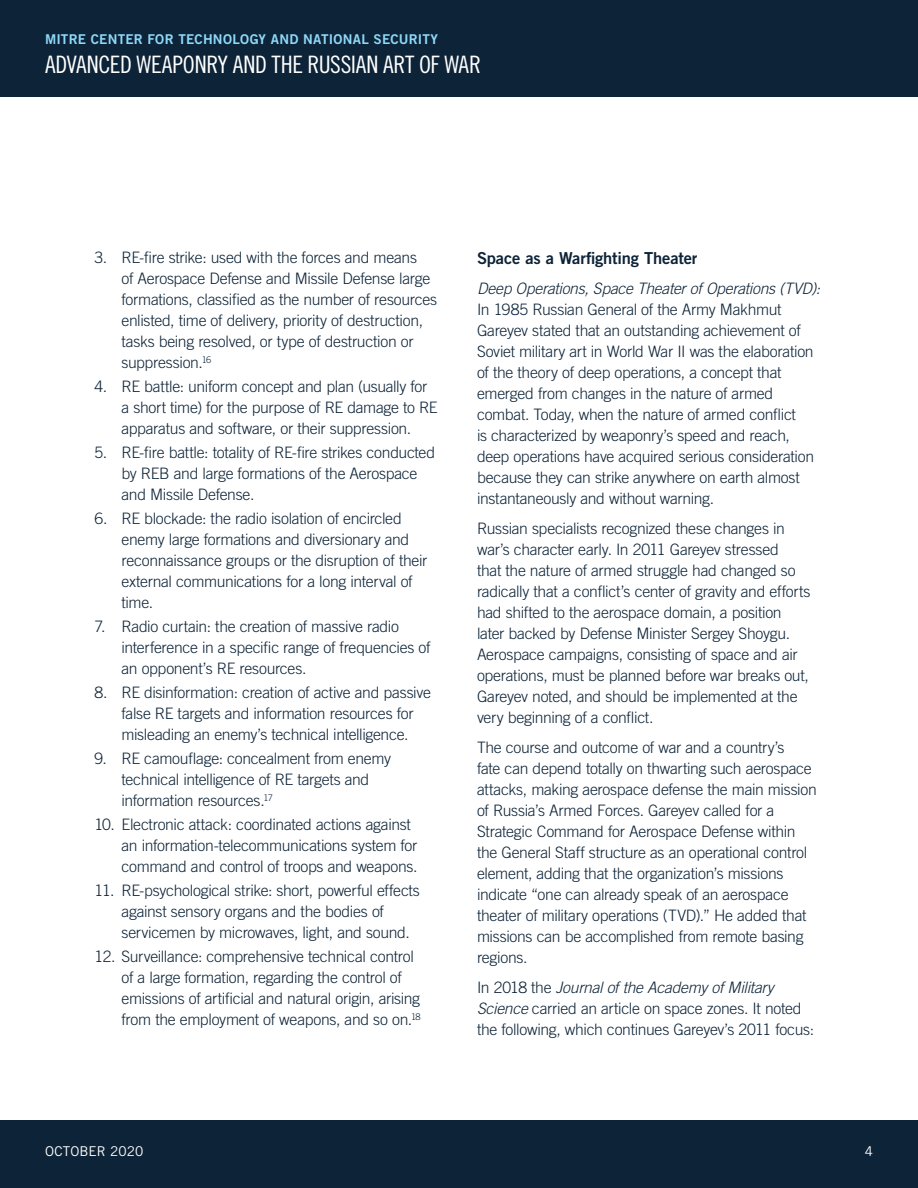
<style>
.page{position:relative;width:918px;height:1188px;background:#fff}
.page>*{position:absolute;margin:0;border:0;box-sizing:border-box;transform-origin:0 0}
.t1{font:24px "Trade Gothic LT Pro Cn 18";letter-spacing:-.01em;color:#fff}
.t2{font:16.5px "Trade Gothic LT Pro Bd 2";letter-spacing:-.01em;color:#0d2337}
.t3{font:300 15.75px/21px "Trade Gothic LT Pro";letter-spacing:-.02em;color:#0d2337}
.t4{font:italic 300 15.75px "Trade Gothic LT Pro";letter-spacing:-.015em;color:#0d2337}
.t5{font:13.5px "Trade Gothic LT Pro Bd 2";letter-spacing:.015em;color:#8ed8f8}
.t6{font:13.5px "Trade Gothic LT Pro";letter-spacing:.01em;color:#fff}
.s1{font-style:italic}
</style>
<div class="page">
<div style="left:0;top:1120px;width:918px;height:68px;background:#0d2337"></div>
<div style="left:0;top:0;width:918px;height:97px;background:#0d2337"></div>
<p class="t5" style="left:45px;top:31px;width:395px">MITRE CENTER FOR TECHNOLOGY AND NATIONAL SECURITY</p>
<h1 class="t1" style="left:45px;top:50px;width:438px">ADVANCED WEAPONRY AND THE RUSSIAN ART OF WAR</h1>
<p class="t3" style="left:121px;top:247px;width:317px;text-indent:-27px">3. RE-fire strike: used with the forces and means<br>of Aerospace Defense and Missile Defense large formations, classified as the number of resources enlisted, time of delivery, priority of destruction, tasks being resolved, or type of destruction or suppression.<sup>16</sup></p>
<p class="t3" style="left:121px;top:376px;width:318px;text-indent:-27px">4. RE battle: uniform concept and plan (usually for a short time) for the purpose of RE damage to RE apparatus and software, or their suppression.</p>
<p class="t3" style="left:121px;top:442px;width:315px;text-indent:-27px">5. RE-fire battle: totality of RE-fire strikes conducted by REB and large formations of the Aerospace and Missile Defense.</p>
<p class="t3" style="left:121px;top:508px;width:307px;text-indent:-27px">6. RE blockade: the radio isolation of encircled enemy large formations and diversionary and reconnaissance groups or the disruption of their external communications for a long interval of time.</p>
<p class="t3" style="left:122px;top:616px;width:311px;text-indent:-27px">7. Radio curtain: the creation of massive radio interference in a specific range of frequencies of an opponent’s RE resources.</p>
<p class="t3" style="left:122px;top:682px;width:311px;text-indent:-27px">8. RE disinformation: creation of active and passive false RE targets and information resources for misleading an enemy’s technical intelligence.</p>
<p class="t3" style="left:122px;top:748px;width:271px;text-indent:-27px">9. RE camouflage: concealment from enemy technical intelligence of RE targets and information resources.<sup>17</sup></p>
<p class="t3" style="left:122px;top:814px;width:298px;text-indent:-27px">10. Electronic attack: coordinated actions against an information-telecommunications system for command and control of troops and weapons.</p>
<p class="t3" style="left:122px;top:880px;width:300px;text-indent:-27px">11. RE-psychological strike: short, powerful effects against sensory organs and the bodies of servicemen by microwaves, light, and sound.</p>
<p class="t3" style="left:122px;top:946px;width:301px;text-indent:-27px">12. Surveillance: comprehensive technical control of a large formation, regarding the control of emissions of artificial and natural origin, arising from the employment of weapons, and so on.<sup>18</sup></p>
<p class="t2" style="left:477px;top:248px;width:222px">Space as a Warfighting Theater</p>
<p class="t4" style="left:477px;top:279px;width:345px">Deep Operations, Space Theater of Operations (TVD):</p>
<p class="t3" style="left:477px;top:299px;width:339px">In 1985 Russian General of the Army Makhmut Gareyev stated that an outstanding achievement of Soviet military art in World War II was the elaboration of the theory of deep operations, a concept that emerged from changes in the nature of armed combat. Today, when the nature of armed conflict<br>is characterized by weaponry’s speed and reach, deep operations have acquired serious consideration because they can strike anywhere on earth almost instantaneously and without warning.</p>
<p class="t3" style="left:477px;top:518px;width:335px">Russian specialists recognized these changes in war’s character early. In 2011 Gareyev stressed<br>that the nature of armed struggle had changed so radically that a conflict’s center of gravity and efforts had shifted to the aerospace domain, a position later backed by Defense Minister Sergey Shoygu.<br>Aerospace campaigns, consisting of space and air operations, must be planned before war breaks out, Gareyev noted, and should be implemented at the very beginning of a conflict.</p>
<p class="t3" style="left:477px;top:737px;width:341px">The course and outcome of war and a country’s<br>fate can depend totally on thwarting such aerospace attacks, making aerospace defense the main mission of Russia’s Armed Forces. Gareyev called for a Strategic Command for Aerospace Defense within the General Staff structure as an operational control element, adding that the organization’s missions indicate “one can already speak of an aerospace theater of military operations (TVD).” He added that missions can be accomplished from remote basing regions.</p>
<p class="t3" style="left:477px;top:976px;width:339px">In 2018 the <span class="s1">Journal of the Academy of Military<br>Science</span> carried an article on space zones. It noted the following, which continues Gareyev’s 2011 focus:</p>
<p class="t6" style="left:45px;top:1143px;width:100px">OCTOBER 2020</p>
<p class="t6" style="left:865px;top:1143px;width:10px">4</p>
</div>
